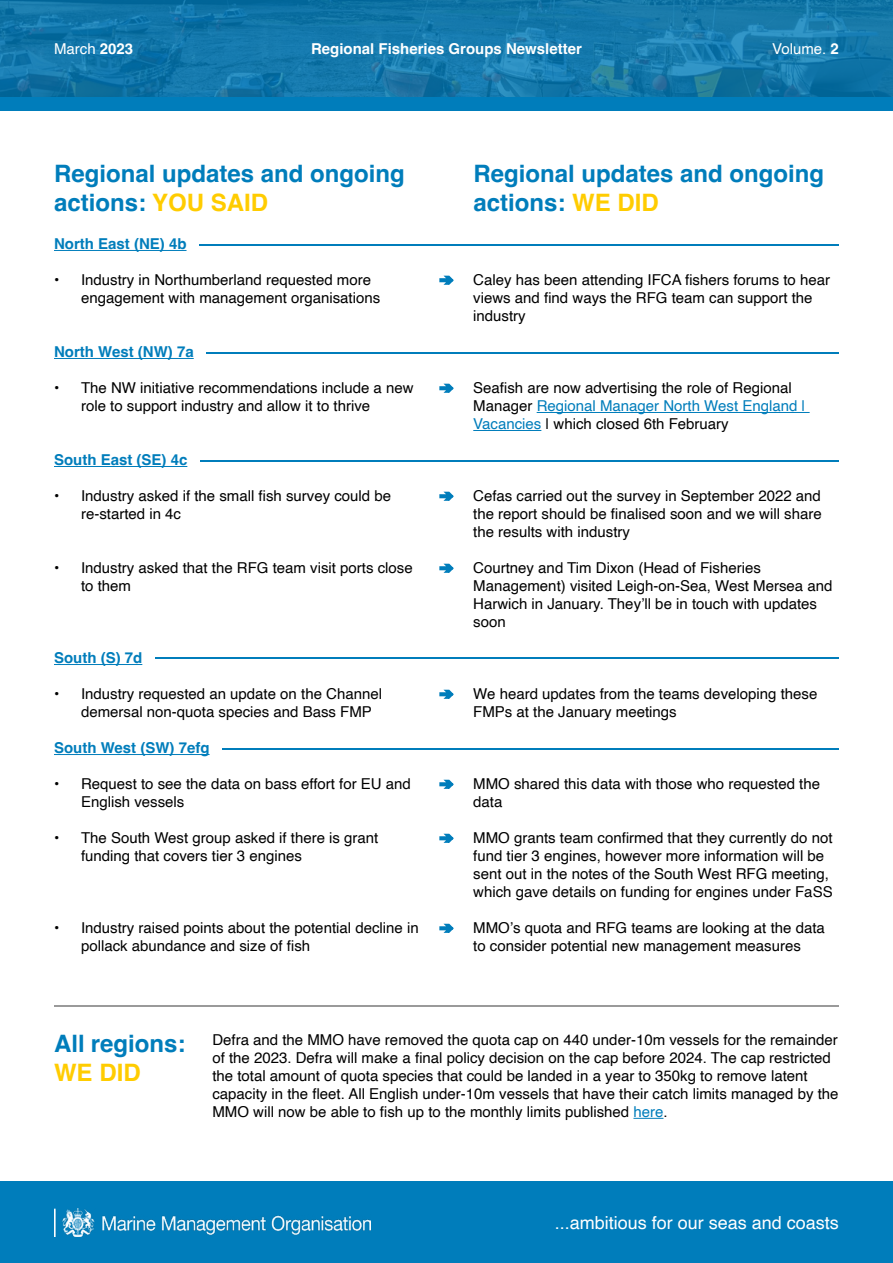
<style>
.page{position:relative;width:893px;height:1263px;background:#fff}
.page>*{position:absolute;margin:0;border:0;box-sizing:border-box;transform-origin:0 0}
.t1{font:700 24px/28.8px "Helvetica";color:#007dbb}
.t2{font:700 24px "Helvetica";color:#fc0}
.t3{font:18px "Helvetica";color:#fff}
.t4{font:15px/18px "Helvetica";color:#000}
.t5{font:700 15px "Helvetica";color:#007dbb}
.t6{font:700 15px "Helvetica";color:#fff}
.t7{font:15px "Helvetica";color:#fff}
.s1{font-weight:700}
.s2{color:#fc0}
.s3{color:#007dbb}
</style>
<div class="page">
<div style="left:0;top:1182px;width:893px;height:81px;background:#007dbb"></div>
<img style="left:54px;top:1209px;width:317px;height:27px">
<svg style="left:0;top:0;width:893px;height:97px;background:#1477a9"></svg>
<div style="left:0;top:97px;width:893px;height:13px;background:#007dbb"></div>
<hr style="left:54px;top:250px;width:133px;height:1px;background:#007dbb">
<hr style="left:54px;top:358px;width:140px;height:1px;background:#007dbb">
<hr style="left:54px;top:466px;width:133px;height:1px;background:#007dbb">
<hr style="left:54px;top:664px;width:88px;height:1px;background:#007dbb">
<hr style="left:54px;top:754px;width:156px;height:1px;background:#007dbb">
<hr style="left:537px;top:412px;width:273px;height:1px;background:#007dbb">
<hr style="left:473px;top:430px;width:68px;height:1px;background:#007dbb">
<hr style="left:200px;top:244px;width:639px;height:2px;background:#007dbb">
<hr style="left:206px;top:352px;width:633px;height:2px;background:#007dbb">
<hr style="left:201px;top:460px;width:638px;height:1px;background:#007dbb">
<hr style="left:155px;top:658px;width:684px;height:1px;background:#007dbb">
<hr style="left:222px;top:748px;width:617px;height:2px;background:#007dbb">
<hr style="left:633px;top:1118px;width:30px;height:1px;background:#007dbb">
<hr style="left:54px;top:1005px;width:785px;height:2px;background:#000">
<p class="t7" style="left:54px;top:37px;width:81px">March <span class="s1">2023</span></p>
<p class="t6" style="left:311px;top:40px;width:272px">Regional Fisheries Groups Newsletter</p>
<p class="t7" style="left:772px;top:37px;width:68px">Volume. <span class="s1">2</span></p>
<p class="t7" style="left:54px;top:37px;width:99px">February <span class="s1">023</span></p>
<h1 class="t1" style="left:54px;top:162px;width:352px">Regional updates and ongoing actions: <span class="s2">YOU SAID</span></h1>
<p class="t5" style="left:54px;top:235px;width:134px">North East (NE) 4b</p>
<p class="t4" style="left:81px;top:271px;width:301px;text-indent:-27px">• Industry in Northumberland requested more engagement with management organisations</p>
<p class="t5" style="left:54px;top:343px;width:141px">North West (NW) 7a</p>
<p class="t4" style="left:81px;top:379px;width:334px;text-indent:-27px">• The NW initiative recommendations include a new role to support industry and allow it to thrive</p>
<p class="t5" style="left:54px;top:451px;width:135px">South East (SE) 4c</p>
<p class="t4" style="left:81px;top:487px;width:312px;text-indent:-27px">• Industry asked if the small fish survey could be re-started in 4c</p>
<p class="t4" style="left:81px;top:559px;width:333px;text-indent:-27px">• Industry asked that the RFG team visit ports close to them</p>
<p class="t5" style="left:54px;top:649px;width:90px">South (S) 7d</p>
<p class="t4" style="left:81px;top:685px;width:303px;text-indent:-27px">• Industry requested an update on the Channel demersal non-quota species and Bass FMP</p>
<p class="t5" style="left:54px;top:739px;width:157px">South West (SW) 7efg</p>
<p class="t4" style="left:81px;top:775px;width:331px;text-indent:-27px">• Request to see the data on bass effort for EU and<br>English vessels</p>
<p class="t4" style="left:81px;top:829px;width:299px;text-indent:-27px">• The South West group asked if there is grant funding that covers tier 3 engines</p>
<p class="t4" style="left:81px;top:919px;width:339px;text-indent:-27px">• Industry raised points about the potential decline in pollack abundance and size of fish</p>
<h1 class="t1" style="left:473px;top:162px;width:352px">Regional updates and ongoing actions: <span class="s2">WE DID</span></h1>
<p class="t4" style="left:473px;top:271px;width:358px">Caley has been attending IFCA fishers forums to hear views and find ways the RFG team can support the industry</p>
<p class="t4" style="left:473px;top:379px;width:334px">Seafish are now advertising the role of Regional<br>Manager <span class="s3">Regional Manager North West England |<br>Vacancies</span> | which closed 6th February</p>
<p class="t4" style="left:473px;top:487px;width:350px;text-align:justify">Cefas carried out the survey in September 2022 and the report should be finalised soon and we will share the results with industry</p>
<p class="t4" style="left:473px;top:559px;width:361px">Courtney and Tim Dixon (Head of Fisheries Management) visited Leigh-on-Sea, West Mersea and Harwich in January. They’ll be in touch with updates soon</p>
<p class="t4" style="left:473px;top:685px;width:346px">We heard updates from the teams developing these<br>FMPs at the January meetings</p>
<p class="t4" style="left:473px;top:775px;width:348px">MMO shared this data with those who requested the data</p>
<p class="t4" style="left:473px;top:829px;width:361px">MMO grants team confirmed that they currently do not fund tier 3 engines, however more information will be sent out in the notes of the South West RFG meeting, which gave details on funding for engines under FaSS</p>
<p class="t4" style="left:473px;top:919px;width:353px">MMO’s quota and RFG teams are looking at the data to consider potential new management measures</p>
<h1 class="t1" style="left:54px;top:1032px;width:133px">All regions:</h1>
<h1 class="t2" style="left:54px;top:1058px;width:88px">WE DID</h1>
<p class="t4" style="left:212px;top:1031px;width:628px">Defra and the MMO have removed the quota cap on 440 under-10m vessels for the remainder of the 2023. Defra will make a final policy decision on the cap before 2024. The cap restricted the total amount of quota species that could be landed in a year to 350kg to remove latent capacity in the fleet. All English under-10m vessels that have their catch limits managed by the MMO will now be able to fish up to the monthly limits published <span class="s3">here</span>.</p>
<p class="t3" style="left:555px;top:1209px;width:286px">...ambitious for our seas and coasts</p>
</div>
